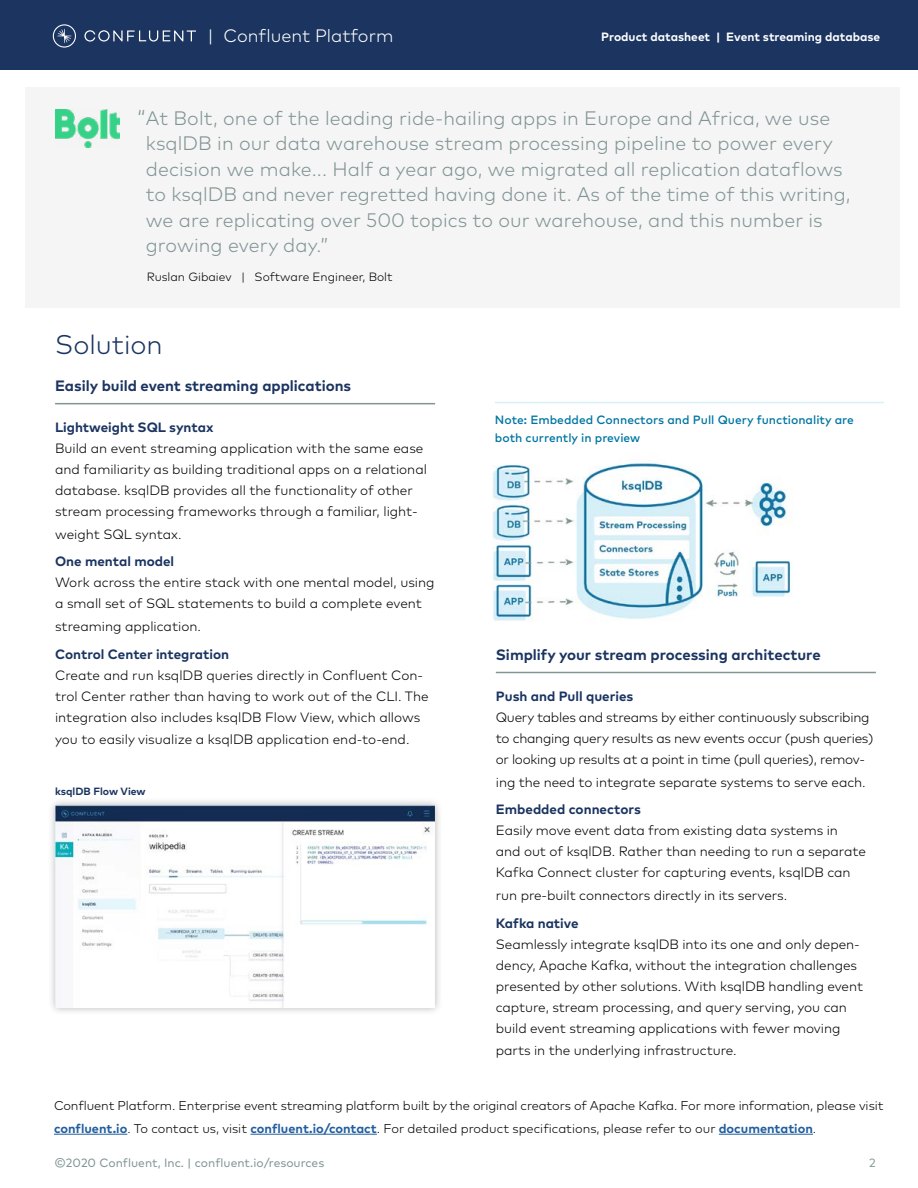
<style>
.page{position:relative;width:918px;height:1188px;background:#fff}
.page>*{position:absolute;margin:0;border:0;box-sizing:border-box;transform-origin:0 0}
.t1{font:300 27px "Mark OT";color:#1b3461}
.t2{font:300 19.5px/25.5px "Mark OT";letter-spacing:.005em;color:#819494}
.t3{font:300 18px "Mark OT";color:#fff}
.t4{font:700 15px "Mark OT";color:#1b3461}
.t5{font:300 13.5px/21px "Mark OT";letter-spacing:-.005em;color:#000}
.t6{font:700 13.5px "Mark OT";color:#1b3461}
.t7{font:300 12.75px/22.5px "Mark OT";letter-spacing:-.01em;color:#000}
.t8{font:500 12px/18px "Mark OT";color:#0075a3}
.t9{font:12px "Mark OT";color:#819494}
.t10{font:700 12px "Mark OT";color:#fff}
.t11{font:300 12px "Mark OT";color:#000}
.t12{font:12px "Mark OT";color:#819494}
.t13{font:700 10.5px "Mark OT";color:#1b3461}
.s1{font-size:21px}
.s2{font-weight:700;color:#215e9e}
</style>
<div class="page">
<div style="left:0;top:0;width:918px;height:69px;background:#1b3460"></div>
<svg style="left:84px;top:30px;width:112px;height:12px"></svg>
<svg style="left:53px;top:24px;width:23px;height:24px"></svg>
<hr style="left:55px;top:403px;width:380px;height:1px;background:#829494">
<hr style="left:496px;top:672px;width:380px;height:1px;background:#829494">
<div style="left:25px;top:87px;width:875px;height:221px;background:#f5f5f5"></div>
<img style="left:55px;top:110px;width:64px;height:38px">
<img style="left:492px;top:463px;width:300px;height:158px">
<div style="left:47px;top:797px;width:395px;height:219px;background:#000;opacity:.3"></div>
<img style="left:55px;top:806px;width:379px;height:202px">
<hr style="left:54px;top:1134px;width:73px;height:1px;background:#215e9e">
<hr style="left:251px;top:1134px;width:126px;height:1px;background:#215e9e">
<hr style="left:719px;top:1134px;width:94px;height:1px;background:#215e9e">
<hr style="left:495px;top:402px;width:389px;height:1px;background:#d7eff6">
<h3 class="t3" style="left:208px;top:24px;width:187px">| Confluent Platform</h3>
<p class="t10" style="left:601px;top:29px;width:280px">Product datasheet | Event streaming database</p>
<p class="t2" style="left:146px;top:105px;width:706px;text-indent:-9px"><span class="s1">“</span>At Bolt, one of the leading ride-hailing apps in Europe and Africa, we use ksqlDB in our data warehouse stream processing pipeline to power every decision we make... Half a year ago, we migrated all replication dataflows to ksqlDB and never regretted having done it. As of the time of this writing, we are replicating over 500 topics to our warehouse, and this number is growing every day.”</p>
<p class="t11" style="left:147px;top:270px;width:247px">Ruslan Gibaiev | Software Engineer, Bolt</p>
<h1 class="t1" style="left:55px;top:328px;width:109px">Solution</h1>
<p class="t4" style="left:55px;top:376px;width:298px">Easily build event streaming applications</p>
<p class="t6" style="left:55px;top:419px;width:160px">Lightweight SQL syntax</p>
<p class="t5" style="left:55px;top:438px;width:373px">Build an event streaming application with the same ease and familiarity as building traditional apps on a relational database. ksqlDB provides all the functionality of other stream processing frameworks through a familiar, light-</p>
<p class="t5" style="left:55px;top:523px;width:128px">weight SQL syntax.</p>
<p class="t6" style="left:55px;top:553px;width:121px">One mental model</p>
<p class="t5" style="left:55px;top:572px;width:381px">Work across the entire stack with one mental model, using a small set of SQL statements to build a complete event</p>
<p class="t5" style="left:55px;top:616px;width:147px">streaming application.</p>
<p class="t6" style="left:55px;top:645px;width:176px">Control Center integration</p>
<p class="t5" style="left:55px;top:664px;width:375px">Create and run ksqlDB queries directly in Confluent Con&shy;trol Center rather than having to work out of the CLI. The integration also includes ksqlDB Flow View, which allows</p>
<p class="t5" style="left:55px;top:729px;width:356px">you to easily visualize a ksqlDB application end-to-end.</p>
<p class="t13" style="left:55px;top:784px;width:92px">ksqlDB Flow View</p>
<p class="t8" style="left:495px;top:410px;width:360px">Note: Embedded Connectors and Pull Query functionality are both currently in preview</p>
<p class="t4" style="left:496px;top:645px;width:326px">Simplify your stream processing architecture</p>
<p class="t6" style="left:496px;top:687px;width:139px">Push and Pull queries</p>
<p class="t5" style="left:496px;top:707px;width:379px">Query tables and streams by either continuously subscribing to changing query results as new events occur (push queries) or looking up results at a point in time (pull queries), remov-</p>
<p class="t5" style="left:496px;top:771px;width:371px">ing the need to integrate separate systems to serve each.</p>
<p class="t6" style="left:496px;top:801px;width:147px">Embedded connectors</p>
<p class="t5" style="left:496px;top:820px;width:372px">Easily move event data from existing data systems in and out of ksqlDB. Rather than needing to run a separate<br>Kafka Connect cluster for capturing events, ksqlDB can</p>
<p class="t5" style="left:496px;top:884px;width:293px">run pre-built connectors directly in its servers.</p>
<p class="t6" style="left:496px;top:914px;width:84px">Kafka native</p>
<p class="t5" style="left:496px;top:933px;width:369px">Seamlessly integrate ksqlDB into its one and only depen&shy;dency, Apache Kafka, without the integration challenges presented by other solutions. With ksqlDB handling event capture, stream processing, and query serving, you can build event streaming applications with fewer moving</p>
<p class="t5" style="left:496px;top:1040px;width:242px">parts in the underlying infrastructure.</p>
<p class="t7" style="left:54px;top:1094px;width:831px">Confluent Platform. Enterprise event streaming platform built by the original creators of Apache Kafka. For more information, please visit <span class="s2">confluent.io</span>. To contact us, visit <span class="s2">confluent.io/contact</span>. For detailed product specifications, please refer to our <span class="s2">documentation</span>.</p>
<p class="t9" style="left:55px;top:1156px;width:271px">©2020 Confluent, Inc. | confluent.io/resources</p>
<p class="t12" style="left:869px;top:1156px;width:8px">2</p>
</div>
